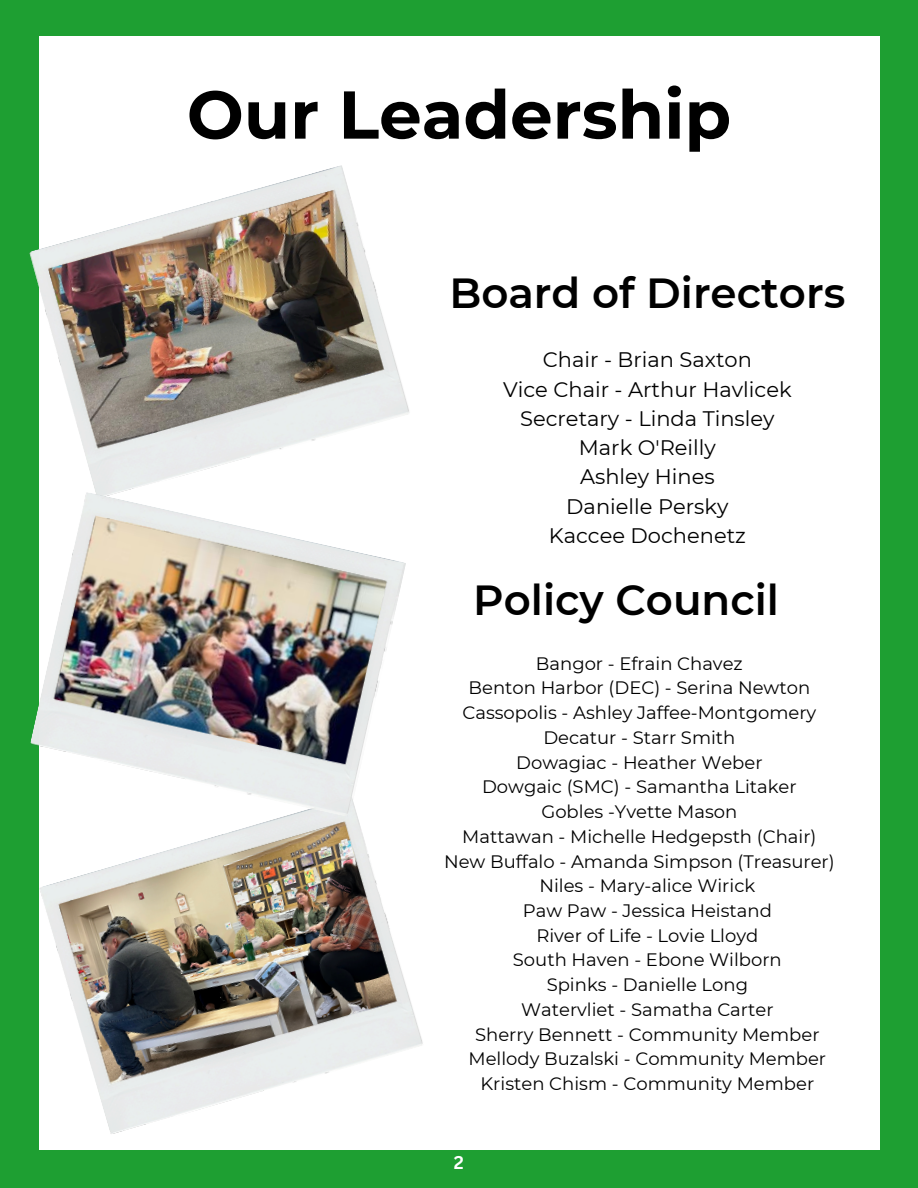
<style>
.page{position:relative;width:918px;height:1188px;background:#1e9f32}
.page>*{position:absolute;margin:0;border:0;box-sizing:border-box;transform-origin:0 0}
.t1{font:700 67.5px "Montserrat";color:#000}
.t2{font:600 42px "Montserrat";color:#000}
.t3{font:21px/29.2px "Montserrat";color:#000;text-align:center}
.t4{font:18px "Montserrat";color:#000}
.t5{font:700 18px "Canva Sans";color:#fff}
</style>
<div class="page">
<div style="left:39px;top:37px;width:840px;height:1113px;background:#fff"></div>
<img style="left:39px;top:817px;width:384px;height:317px">
<img style="left:29px;top:165px;width:380px;height:327px">
<img style="left:30px;top:492px;width:376px;height:325px">
<p class="t1" style="left:187px;top:73px;width:546px">Our Leadership</p>
<h2 class="t2" style="left:449px;top:268px;width:397px">Board of Directors</h2>
<p class="t3" style="left:503px;top:345px;width:290px">Chair - Brian Saxton<br>Vice Chair - Arthur Havlicek<br>Secretary - Linda Tinsley<br>Mark O'Reilly<br>Ashley Hines<br>Danielle Persky<br>Kaccee Dochenetz</p>
<h2 class="t2" style="left:473px;top:575px;width:307px">Policy Council</h2>
<p class="t4" style="left:536px;top:652px;width:208px">Bangor - Efrain Chavez</p>
<p class="t4" style="left:469px;top:677px;width:343px">Benton Harbor (DEC) - Serina Newton</p>
<p class="t4" style="left:462px;top:702px;width:355px">Cassopolis - Ashley Jaffee-Montgomery</p>
<p class="t4" style="left:543px;top:727px;width:194px">Decatur - Starr Smith</p>
<p class="t4" style="left:516px;top:751px;width:248px">Dowagiac - Heather Weber</p>
<p class="t4" style="left:482px;top:776px;width:316px">Dowgaic (SMC) - Samantha Litaker</p>
<p class="t4" style="left:541px;top:801px;width:197px">Gobles -Yvette Mason</p>
<p class="t4" style="left:462px;top:826px;width:356px">Mattawan - Michelle Hedgepsth (Chair)</p>
<p class="t4" style="left:444px;top:850px;width:392px">New Buffalo - Amanda Simpson (Treasurer)</p>
<p class="t4" style="left:539px;top:875px;width:217px">Niles - Mary-alice Wirick</p>
<p class="t4" style="left:523px;top:899px;width:251px">Paw Paw - Jessica Heistand</p>
<p class="t4" style="left:536px;top:924px;width:224px">River of Life - Lovie Lloyd</p>
<p class="t4" style="left:513px;top:949px;width:270px">South Haven - Ebone Wilborn</p>
<p class="t4" style="left:547px;top:974px;width:203px">Spinks - Danielle Long</p>
<p class="t4" style="left:521px;top:998px;width:254px">Watervliet - Samatha Carter</p>
<p class="t4" style="left:475px;top:1023px;width:346px">Sherry Bennett - Community Member</p>
<p class="t4" style="left:469px;top:1048px;width:359px">Mellody Buzalski - Community Member</p>
<p class="t4" style="left:481px;top:1073px;width:335px">Kristen Chism - Community Member</p>
<p class="t5" style="left:454px;top:1149px;width:12px">2</p>
</div>
